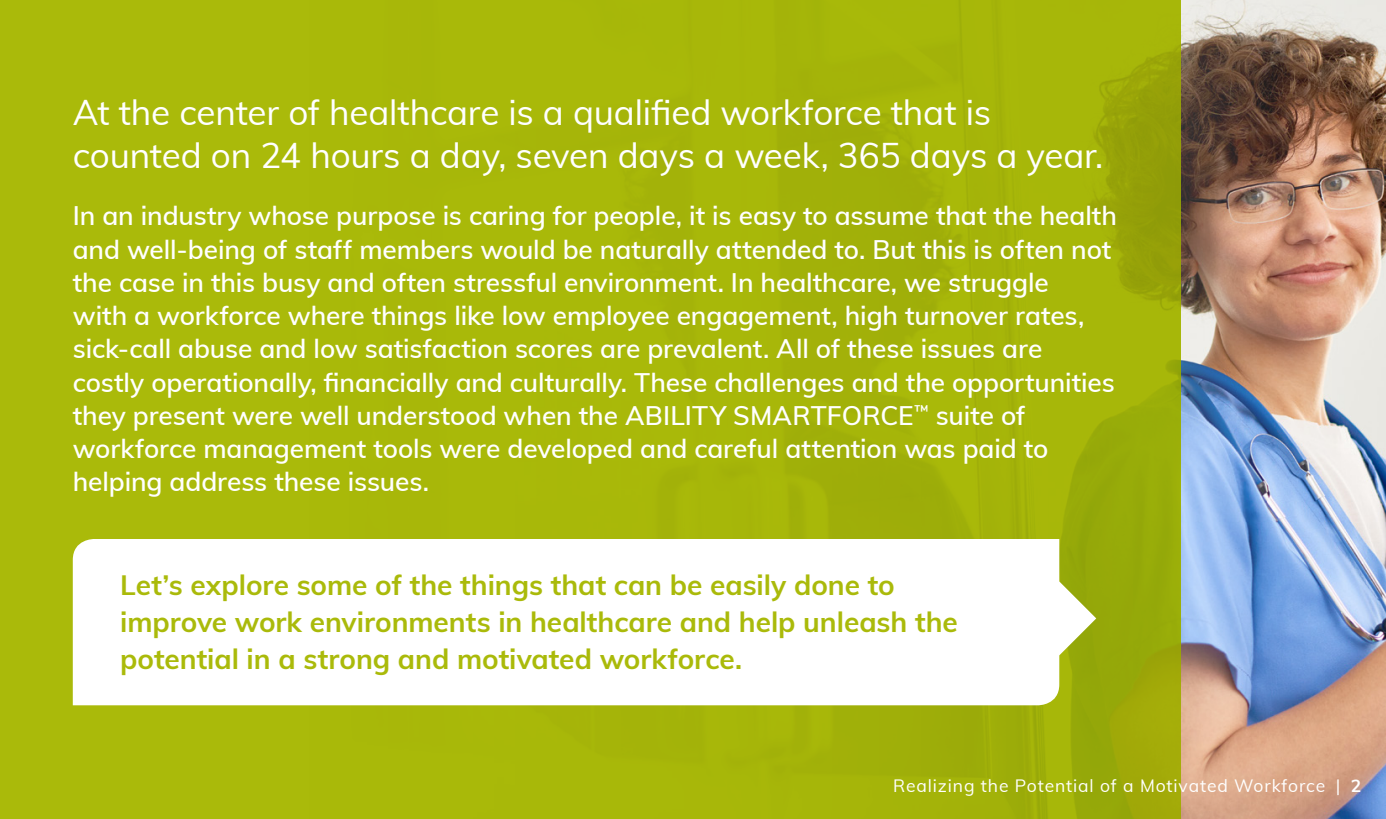
<style>
.page{position:relative;width:1386px;height:819px;background:#fff}
.page>*{position:absolute;margin:0;border:0;box-sizing:border-box;transform-origin:0 0}
.Body{font:35px/43.8px "Muli";letter-spacing:-.005em;color:#fff}
.Body-2{font:700 28px/36.8px "Muli";color:#aaba0a}
.Body-3{font:600 26.25px/33.2px "Muli";letter-spacing:-.005em;color:#fff}
.t1{font:17.5px "Muli";letter-spacing:.05em;color:#fff}
.s1{font-weight:700}
</style>
<div class="page">
<img style="left:1181px;top:0;width:205px;height:819px">
<div style="left:0;top:0;width:1181px;height:819px;background:#aaba0a"></div>
<div style="left:73px;top:539px;width:1023px;height:166px;background:#fff"></div>
<p class="Body" style="left:73px;top:88px;width:1032px">At the center of healthcare is a qualified workforce that is counted on 24 hours a day, seven days a week, 365 days a year.</p>
<p class="Body-3" style="left:73px;top:198px;width:1046px">In an industry whose purpose is caring for people, it is easy to assume that the health and well-being of staff members would be naturally attended to. But this is often not the case in this busy and often stressful environment. In healthcare, we struggle<br>with a workforce where things like low employee engagement, high turnover rates, sick-call abuse and low satisfaction scores are prevalent. All of these issues are costly operationally, financially and culturally. These challenges and the opportunities they present were well understood when the ABILITY SMARTFORCE<sup>™</sup> suite of workforce management tools were developed and careful attention was paid to helping address these issues.</p>
<p class="Body-2" style="left:120px;top:566px;width:839px">Let’s explore some of the things that can be easily done to improve work environments in healthcare and help unleash the potential in a strong and motivated workforce.</p>
<p class="t1" style="left:893px;top:773px;width:470px">Realizing the Potential of a Motivated Workforce | <span class="s1">2</span></p>
</div>
